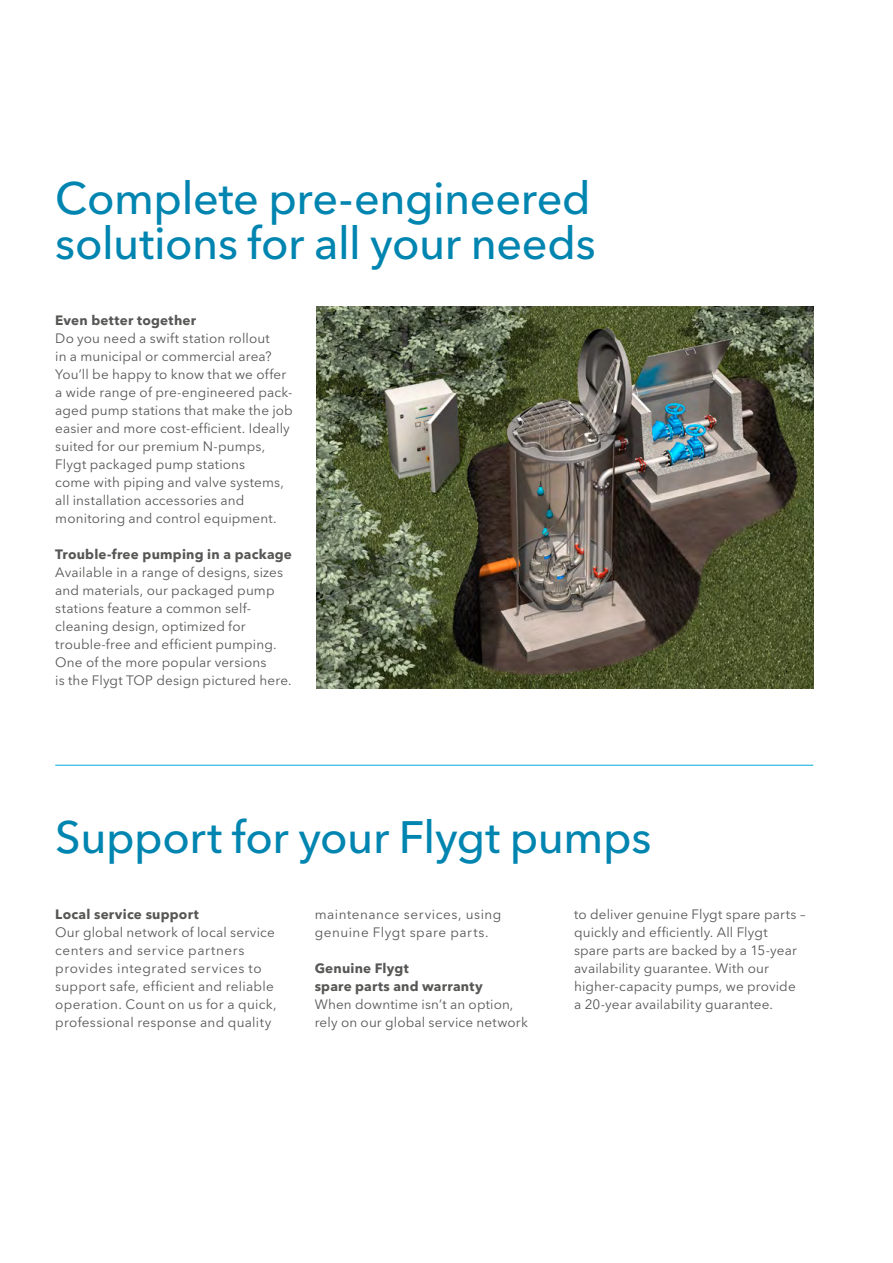
<style>
.page{position:relative;width:893px;height:1263px;background:#fff}
.page>*{position:absolute;margin:0;border:0;box-sizing:border-box;transform-origin:0 0}
.t1{font:500 45px/45px "Avenir Next LT Pro";letter-spacing:-.01em;color:#0085b0}
.t2{font:13.5px/18px "Avenir Next LT Pro";letter-spacing:.01em;color:#575756}
.t3{font:700 13.5px/18px "Avenir Next LT Pro";letter-spacing:.015em;color:#575756}
.t4{font:13.5px/18px "Avenir Next LT Pro";letter-spacing:.04em;color:#575756}
</style>
<div class="page">
<img style="left:316px;top:306px;width:498px;height:382px">
<hr style="left:55px;top:765px;width:758px;height:1px;background:#00aada">
<h1 class="t1" style="left:55px;top:176px;width:542px">Complete pre-engineered solutions for all your needs</h1>
<p class="t3" style="left:55px;top:311px;width:142px">Even better together</p>
<p class="t2" style="left:55px;top:329px;width:239px">Do you need a swift station rollout<br>in a municipal or commercial area?<br>You’ll be happy to know that we offer a wide range of pre-engineered pack&shy;aged pump stations that make the job easier and more cost-efficient. Ideally suited for our premium N-pumps, Flygt packaged pump stations<br>come with piping and valve systems, all installation accessories and monitoring and control equipment.</p>
<p class="t3" style="left:55px;top:545px;width:238px">Trouble-free pumping in a package</p>
<p class="t2" style="left:55px;top:563px;width:238px">Available in a range of designs, sizes and materials, our packaged pump stations feature a common self&shy;cleaning design, optimized for trouble-free and efficient pumping.<br>One of the more popular versions<br>is the Flygt TOP design pictured here.</p>
<h1 class="t1" style="left:55px;top:815px;width:598px">Support for your Flygt pumps</h1>
<p class="t3" style="left:55px;top:905px;width:145px">Local service support</p>
<p class="t2" style="left:55px;top:923px;width:223px">Our global network of local service centers and service partners provides integrated services to support safe, efficient and reliable operation. Count on us for a quick, professional response and quality</p>
<p class="t4" style="left:315px;top:905px;width:188px">maintenance services, using genuine Flygt spare parts.</p>
<p class="t3" style="left:315px;top:959px;width:170px">Genuine Flygt<br>spare parts and warranty</p>
<p class="t2" style="left:315px;top:995px;width:215px">When downtime isn’t an option, rely on our global service network</p>
<p class="t2" style="left:574px;top:905px;width:233px">to deliver genuine Flygt spare parts – quickly and efficiently. All Flygt spare parts are backed by a 15-year availability guarantee. With our higher-capacity pumps, we provide a 20-year availability guarantee.</p>
</div>
